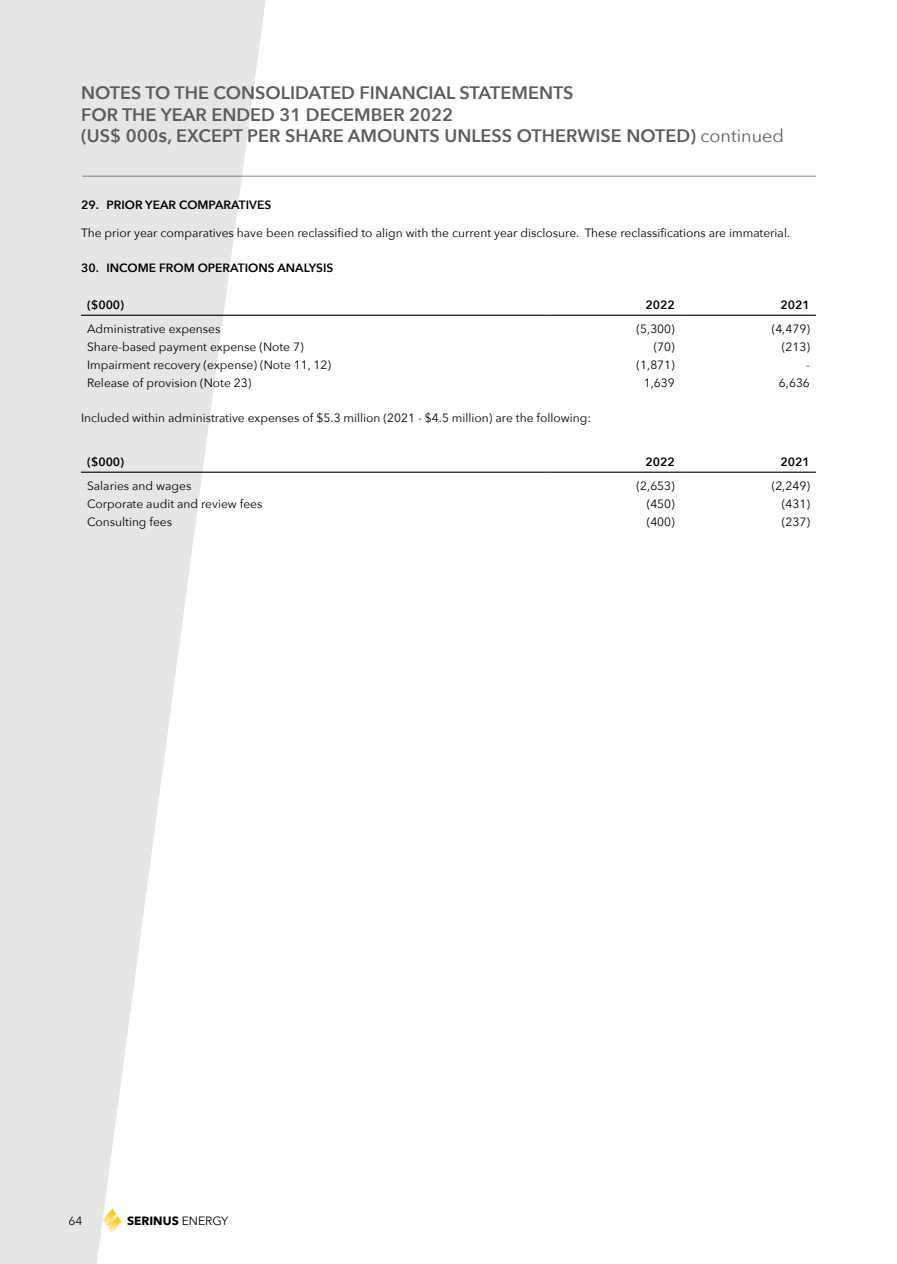
<style>
.page{position:relative;width:897px;height:1264px;background:#fff}
.page>*{position:absolute;margin:0;border:0;box-sizing:border-box;transform-origin:0 0}
.t1{font:600 18px/21.6px "Avenir Next";color:#5d5d60}
.t2{font:12px/18px "Avenir Next";color:#000}
.t3{font:600 12px "Avenir Next";color:#000}
.t4{font:700 12px "Avenir Next";color:#000}
.s1{font-weight:400}
</style>
<div class="page">
<svg style="left:0;top:0;width:271px;height:1264px;fill:#e6e6e7"></svg>
<hr style="left:81px;top:315px;width:464px;height:1px;background:#000">
<hr style="left:545px;top:315px;width:135px;height:1px;background:#000">
<hr style="left:680px;top:315px;width:135px;height:1px;background:#000">
<hr style="left:81px;top:471px;width:464px;height:2px;background:#000">
<hr style="left:545px;top:471px;width:135px;height:2px;background:#000">
<hr style="left:680px;top:471px;width:135px;height:2px;background:#000">
<hr style="left:82px;top:176px;width:733px;height:1px;background:#5d5d60">
<h1 class="t1" style="left:81px;top:81px;width:704px">NOTES TO THE CONSOLIDATED FINANCIAL STATEMENTS<br>FOR THE YEAR ENDED 31 DECEMBER 2022<br>(US$ 000s, EXCEPT PER SHARE AMOUNTS UNLESS OTHERWISE NOTED) <span class="s1">continued</span></h1>
<p class="t3" style="left:81px;top:195px;width:192px">29. PRIOR YEAR COMPARATIVES</p>
<p class="t2" style="left:81px;top:223px;width:710px">The prior year comparatives have been reclassified to align with the current year disclosure. These reclassifications are immaterial.</p>
<p class="t3" style="left:81px;top:257px;width:254px">30. INCOME FROM OPERATIONS ANALYSIS</p>
<p class="t3" style="left:87px;top:295px;width:39px">($000)</p>
<p class="t3" style="left:645px;top:295px;width:31px">2022</p>
<p class="t3" style="left:780px;top:295px;width:31px">2021</p>
<p class="t2" style="left:87px;top:319px;width:245px">Administrative expenses<br>Share-based payment expense (Note 7)<br>Impairment recovery (expense) (Note 11, 12)<br>Release of provision (Note 23)</p>
<p class="t2" style="left:636px;top:319px;width:40px;text-align:right">(5,300) (70) (1,871)<br>1,639</p>
<p class="t2" style="left:771px;top:319px;width:40px;text-align:right">(4,479) (213)<br>-<br>6,636</p>
<p class="t2" style="left:81px;top:408px;width:511px">Included within administrative expenses of $5.3 million (2021 - $4.5 million) are the following:</p>
<p class="t3" style="left:87px;top:452px;width:39px">($000)</p>
<p class="t3" style="left:645px;top:452px;width:31px">2022</p>
<p class="t3" style="left:780px;top:452px;width:31px">2021</p>
<p class="t2" style="left:87px;top:476px;width:177px">Salaries and wages<br>Corporate audit and review fees<br>Consulting fees</p>
<p class="t2" style="left:646px;top:476px;width:30px;text-align:justify;text-indent:-10px">(2,653) (450) (400)</p>
<p class="t2" style="left:781px;top:476px;width:30px;text-align:justify;text-indent:-10px">(2,249) (431) (237)</p>
<p class="t2" style="left:69px;top:1211px;width:15px">64</p>
<p class="t4" style="left:127px;top:1210px;width:103px">SERINUS <span class="s1">ENERGY</span></p>
</div>
